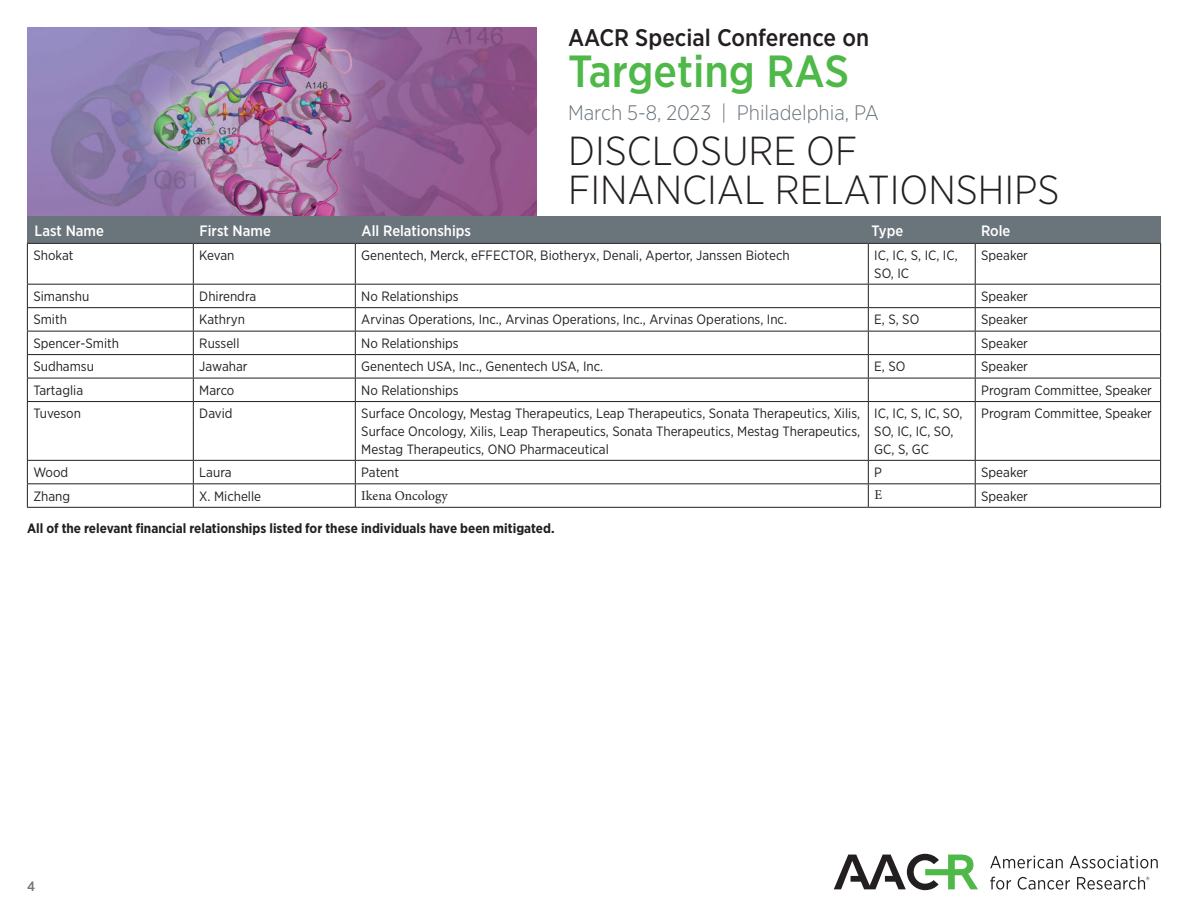
<style>
.page{position:relative;width:1188px;height:918px;background:#fff}
.page>*{position:absolute;margin:0;border:0;box-sizing:border-box;transform-origin:0 0}
.t1{font:500 45px "Gotham Narrow";color:#4eb848}
.t2{font:300 40.5px/39px "Gotham Narrow";color:#231f20}
.t3{font:500 24px "Gotham Narrow";color:#231f20}
.t4{font:300 21px "Gotham Narrow";color:#6a747b}
.t5{font:500 15px "Gotham Narrow";color:#fff}
.t6{font:13.5px/18px "Gotham Narrow";color:#231f20}
.t7{font:700 13.5px "Gotham Narrow";color:#231f20}
.t8{font:13.5px "Minion Pro";color:#231f20}
.t9{font:500 13.5px "Gotham Narrow";color:#6a747b}
</style>
<div class="page">
<svg style="left:990px;top:856px;width:73px;height:12px"></svg>
<svg style="left:1070px;top:856px;width:88px;height:12px"></svg>
<svg style="left:990px;top:877px;width:21px;height:13px"></svg>
<svg style="left:1018px;top:877px;width:52px;height:13px"></svg>
<svg style="left:834px;top:854px;width:144px;height:36px"></svg>
<svg style="left:1077px;top:877px;width:72px;height:13px"></svg>
<img style="left:27px;top:27px;width:510px;height:189px">
<div style="left:27px;top:216px;width:1134px;height:27px;background:#6a747b"></div>
<svg style="left:28px;top:244px;width:1132px;height:263px"></svg>
<hr style="left:27px;top:243px;width:166px;height:1px;background:#231f20">
<hr style="left:193px;top:243px;width:162px;height:1px;background:#231f20">
<hr style="left:355px;top:243px;width:513px;height:1px;background:#231f20">
<hr style="left:868px;top:243px;width:107px;height:1px;background:#231f20">
<hr style="left:975px;top:243px;width:186px;height:1px;background:#231f20">
<hr style="left:27px;top:284px;width:166px;height:1px;background:#231f20">
<hr style="left:193px;top:284px;width:162px;height:1px;background:#231f20">
<hr style="left:355px;top:284px;width:513px;height:1px;background:#231f20">
<hr style="left:868px;top:284px;width:107px;height:1px;background:#231f20">
<hr style="left:975px;top:284px;width:186px;height:1px;background:#231f20">
<hr style="left:27px;top:307px;width:166px;height:1px;background:#231f20">
<hr style="left:193px;top:307px;width:162px;height:1px;background:#231f20">
<hr style="left:355px;top:307px;width:513px;height:1px;background:#231f20">
<hr style="left:868px;top:307px;width:107px;height:1px;background:#231f20">
<hr style="left:975px;top:307px;width:186px;height:1px;background:#231f20">
<hr style="left:27px;top:331px;width:166px;height:1px;background:#231f20">
<hr style="left:193px;top:331px;width:162px;height:1px;background:#231f20">
<hr style="left:355px;top:331px;width:513px;height:1px;background:#231f20">
<hr style="left:868px;top:331px;width:107px;height:1px;background:#231f20">
<hr style="left:975px;top:331px;width:186px;height:1px;background:#231f20">
<hr style="left:27px;top:354px;width:166px;height:1px;background:#231f20">
<hr style="left:193px;top:354px;width:162px;height:1px;background:#231f20">
<hr style="left:355px;top:354px;width:513px;height:1px;background:#231f20">
<hr style="left:868px;top:354px;width:107px;height:1px;background:#231f20">
<hr style="left:975px;top:354px;width:186px;height:1px;background:#231f20">
<hr style="left:27px;top:378px;width:166px;height:1px;background:#231f20">
<hr style="left:193px;top:378px;width:162px;height:1px;background:#231f20">
<hr style="left:355px;top:378px;width:513px;height:1px;background:#231f20">
<hr style="left:868px;top:378px;width:107px;height:1px;background:#231f20">
<hr style="left:975px;top:378px;width:186px;height:1px;background:#231f20">
<hr style="left:27px;top:401px;width:166px;height:1px;background:#231f20">
<hr style="left:193px;top:401px;width:162px;height:1px;background:#231f20">
<hr style="left:355px;top:401px;width:513px;height:1px;background:#231f20">
<hr style="left:868px;top:401px;width:107px;height:1px;background:#231f20">
<hr style="left:975px;top:401px;width:186px;height:1px;background:#231f20">
<hr style="left:27px;top:460px;width:166px;height:1px;background:#231f20">
<hr style="left:193px;top:460px;width:162px;height:1px;background:#231f20">
<hr style="left:355px;top:460px;width:513px;height:1px;background:#231f20">
<hr style="left:868px;top:460px;width:107px;height:1px;background:#231f20">
<hr style="left:975px;top:460px;width:186px;height:1px;background:#231f20">
<hr style="left:27px;top:483px;width:166px;height:1px;background:#231f20">
<hr style="left:193px;top:483px;width:162px;height:1px;background:#231f20">
<hr style="left:355px;top:483px;width:513px;height:1px;background:#231f20">
<hr style="left:868px;top:483px;width:107px;height:1px;background:#231f20">
<hr style="left:975px;top:483px;width:186px;height:1px;background:#231f20">
<hr style="left:27px;top:507px;width:166px;height:1px;background:#231f20">
<hr style="left:193px;top:507px;width:162px;height:1px;background:#231f20">
<hr style="left:355px;top:507px;width:513px;height:1px;background:#231f20">
<hr style="left:868px;top:507px;width:107px;height:1px;background:#231f20">
<hr style="left:975px;top:507px;width:186px;height:1px;background:#231f20">
<hr style="left:27px;top:244px;width:1px;height:40px;background:#231f20">
<svg style="left:27px;top:285px;width:1px;height:116px"></svg>
<hr style="left:27px;top:402px;width:1px;height:58px;background:#231f20">
<svg style="left:27px;top:461px;width:1px;height:46px"></svg>
<hr style="left:193px;top:244px;width:1px;height:40px;background:#231f20">
<hr style="left:355px;top:244px;width:1px;height:40px;background:#231f20">
<hr style="left:868px;top:244px;width:1px;height:40px;background:#231f20">
<hr style="left:975px;top:244px;width:1px;height:40px;background:#231f20">
<hr style="left:1160px;top:244px;width:1px;height:40px;background:#231f20">
<svg style="left:193px;top:285px;width:1px;height:116px"></svg>
<svg style="left:355px;top:285px;width:1px;height:116px"></svg>
<svg style="left:868px;top:285px;width:1px;height:116px"></svg>
<svg style="left:975px;top:285px;width:1px;height:116px"></svg>
<svg style="left:1160px;top:285px;width:1px;height:116px"></svg>
<hr style="left:193px;top:402px;width:1px;height:58px;background:#231f20">
<hr style="left:355px;top:402px;width:1px;height:58px;background:#231f20">
<hr style="left:868px;top:402px;width:1px;height:58px;background:#231f20">
<hr style="left:975px;top:402px;width:1px;height:58px;background:#231f20">
<hr style="left:1160px;top:402px;width:1px;height:58px;background:#231f20">
<svg style="left:193px;top:461px;width:1px;height:46px"></svg>
<svg style="left:355px;top:461px;width:1px;height:46px"></svg>
<svg style="left:868px;top:461px;width:1px;height:46px"></svg>
<svg style="left:975px;top:461px;width:1px;height:46px"></svg>
<svg style="left:1160px;top:461px;width:1px;height:46px"></svg>
<h3 class="t3" style="left:568px;top:27px;width:302px">AACR Special Conference on</h3>
<h1 class="t1" style="left:568px;top:51px;width:283px">Targeting RAS</h1>
<h3 class="t4" style="left:568px;top:103px;width:312px">March 5-8, 2023 | Philadelphia, PA</h3>
<h2 class="t2" style="left:568px;top:134px;width:493px">DISCLOSURE OF<br>FINANCIAL RELATIONSHIPS</h2>
<p class="t5" style="left:35px;top:224px;width:71px">Last Name</p>
<p class="t5" style="left:200px;top:224px;width:73px">First Name</p>
<p class="t5" style="left:362px;top:224px;width:111px">All Relationships</p>
<p class="t5" style="left:872px;top:224px;width:33px">Type</p>
<p class="t5" style="left:981px;top:224px;width:31px">Role</p>
<p class="t6" style="left:33px;top:247px;width:42px">Shokat</p>
<p class="t6" style="left:199px;top:247px;width:37px">Kevan</p>
<p class="t6" style="left:361px;top:247px;width:430px">Genentech, Merck, eFFECTOR, Biotheryx, Denali, Apertor, Janssen Biotech</p>
<p class="t6" style="left:874px;top:247px;width:85px">IC, IC, S, IC, IC,<br>SO, IC</p>
<p class="t6" style="left:981px;top:247px;width:48px">Speaker</p>
<p class="t6" style="left:33px;top:288px;width:58px">Simanshu</p>
<p class="t6" style="left:199px;top:288px;width:58px">Dhirendra</p>
<p class="t6" style="left:361px;top:288px;width:99px">No Relationships</p>
<p class="t6" style="left:981px;top:288px;width:48px">Speaker</p>
<p class="t6" style="left:33px;top:311px;width:35px">Smith</p>
<p class="t6" style="left:199px;top:311px;width:47px">Kathryn</p>
<p class="t6" style="left:361px;top:311px;width:427px">Arvinas Operations, Inc., Arvinas Operations, Inc., Arvinas Operations, Inc.</p>
<p class="t6" style="left:874px;top:311px;width:47px">E, S, SO</p>
<p class="t6" style="left:981px;top:311px;width:48px">Speaker</p>
<p class="t6" style="left:33px;top:335px;width:87px">Spencer-Smith</p>
<p class="t6" style="left:199px;top:335px;width:42px">Russell</p>
<p class="t6" style="left:361px;top:335px;width:99px">No Relationships</p>
<p class="t6" style="left:981px;top:335px;width:48px">Speaker</p>
<p class="t6" style="left:33px;top:358px;width:62px">Sudhamsu</p>
<p class="t6" style="left:199px;top:358px;width:50px">Jawahar</p>
<p class="t6" style="left:361px;top:358px;width:243px">Genentech USA, Inc., Genentech USA, Inc.</p>
<p class="t6" style="left:874px;top:358px;width:33px">E, SO</p>
<p class="t6" style="left:981px;top:358px;width:48px">Speaker</p>
<p class="t6" style="left:33px;top:382px;width:51px">Tartaglia</p>
<p class="t6" style="left:199px;top:382px;width:37px">Marco</p>
<p class="t6" style="left:361px;top:382px;width:99px">No Relationships</p>
<p class="t6" style="left:981px;top:382px;width:172px">Program Committee, Speaker</p>
<p class="t6" style="left:33px;top:405px;width:49px">Tuveson</p>
<p class="t6" style="left:199px;top:405px;width:35px">David</p>
<p class="t6" style="left:361px;top:405px;width:500px;text-align:justify">Surface Oncology, Mestag Therapeutics, Leap Therapeutics, Sonata Therapeutics, Xilis, Surface Oncology, Xilis, Leap Therapeutics, Sonata Therapeutics, Mestag Therapeutics, Mestag Therapeutics, ONO Pharmaceutical</p>
<p class="t6" style="left:874px;top:405px;width:90px">IC, IC, S, IC, SO,<br>SO, IC, IC, SO,<br>GC, S, GC</p>
<p class="t6" style="left:981px;top:405px;width:172px">Program Committee, Speaker</p>
<p class="t6" style="left:33px;top:464px;width:36px">Wood</p>
<p class="t6" style="left:199px;top:464px;width:34px">Laura</p>
<p class="t6" style="left:361px;top:464px;width:39px">Patent</p>
<p class="t6" style="left:874px;top:464px;width:9px">P</p>
<p class="t6" style="left:981px;top:464px;width:48px">Speaker</p>
<p class="t6" style="left:33px;top:488px;width:38px">Zhang</p>
<p class="t6" style="left:199px;top:488px;width:63px">X. Michelle</p>
<p class="t8" style="left:361px;top:486px;width:88px">Ikena Oncology</p>
<p class="t6" style="left:981px;top:488px;width:48px">Speaker</p>
<p class="t7" style="left:27px;top:522px;width:529px">All of the relevant financial relationships listed for these individuals have been mitigated.</p>
<p class="t8" style="left:875px;top:486px;width:9px">E</p>
<p class="t9" style="left:27px;top:880px;width:10px">4</p>
</div>
